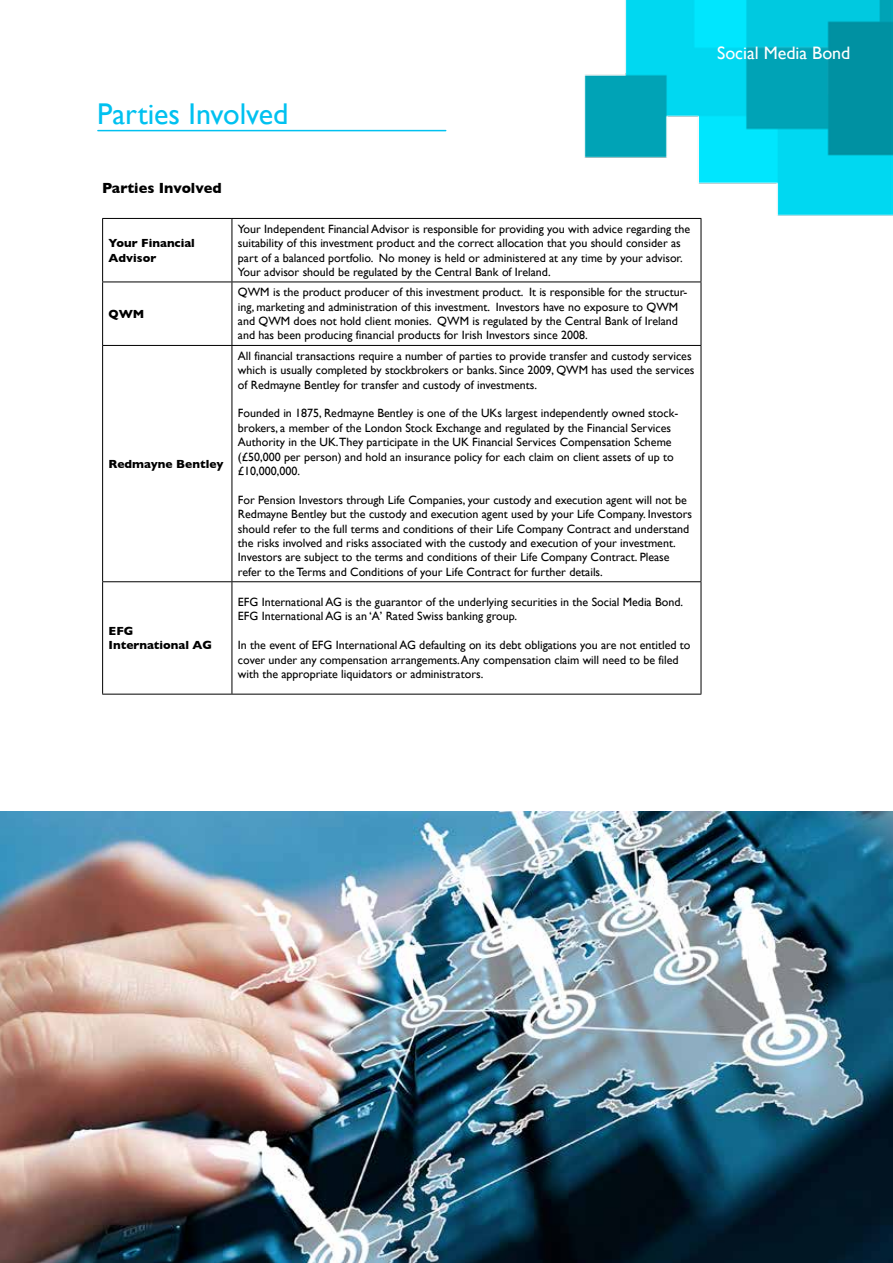
<style>
.page{position:relative;width:893px;height:1263px;background:#fff}
.page>*{position:absolute;margin:0;border:0;box-sizing:border-box;transform-origin:0 0}
.t1{font:30px "Gill Sans";color:#00c1f0}
.t2{font:18px "Gill Sans";color:#fff}
.t3{font:700 15px "Gill Sans";color:#000}
.t4{font:12px/14.4px "Gill Sans";color:#000}
.t5{font:700 12px/14.4px "Gill Sans";color:#000}
</style>
<div class="page">
<img style="left:550px;top:0;width:343px;height:299px">
<img style="left:0;top:812px;width:893px;height:451px">
<hr style="left:98px;top:130px;width:348px;height:1px;background:#00c1f0">
<hr style="left:102px;top:219px;width:1px;height:63px;background:#000">
<hr style="left:102px;top:218px;width:130px;height:1px;background:#000">
<hr style="left:232px;top:219px;width:1px;height:63px;background:#000">
<hr style="left:232px;top:218px;width:469px;height:1px;background:#000">
<hr style="left:701px;top:219px;width:1px;height:63px;background:#000">
<hr style="left:102px;top:282px;width:1px;height:63px;background:#000">
<hr style="left:102px;top:282px;width:130px;height:1px;background:#000">
<hr style="left:232px;top:282px;width:1px;height:63px;background:#000">
<hr style="left:232px;top:282px;width:469px;height:1px;background:#000">
<hr style="left:701px;top:282px;width:1px;height:63px;background:#000">
<hr style="left:102px;top:346px;width:1px;height:235px;background:#000">
<hr style="left:102px;top:345px;width:130px;height:1px;background:#000">
<hr style="left:232px;top:346px;width:1px;height:235px;background:#000">
<hr style="left:232px;top:345px;width:469px;height:1px;background:#000">
<hr style="left:701px;top:346px;width:1px;height:235px;background:#000">
<hr style="left:102px;top:582px;width:1px;height:112px;background:#000">
<hr style="left:102px;top:581px;width:130px;height:1px;background:#000">
<hr style="left:102px;top:694px;width:130px;height:1px;background:#000">
<hr style="left:232px;top:582px;width:1px;height:112px;background:#000">
<hr style="left:232px;top:581px;width:469px;height:1px;background:#000">
<hr style="left:701px;top:582px;width:1px;height:112px;background:#000">
<hr style="left:232px;top:694px;width:469px;height:1px;background:#000">
<h1 class="t1" style="left:97px;top:96px;width:193px">Parties Involved</h1>
<p class="t3" style="left:102px;top:180px;width:121px">Parties Involved</p>
<p class="t5" style="left:109px;top:236px;width:88px">Your Financial<br>Advisor</p>
<p class="t5" style="left:109px;top:306px;width:37px">QWM</p>
<p class="t5" style="left:109px;top:456px;width:116px">Redmayne Bentley</p>
<p class="t5" style="left:109px;top:623px;width:105px">EFG<br>International AG</p>
<p class="t4" style="left:238px;top:221px;width:454px">Your Independent Financial Advisor is responsible for providing you with advice regarding the suitability of this investment product and the correct allocation that you should consider as part of a balanced portfolio. No money is held or administered at any time by your advisor.<br>Your advisor should be regulated by the Central Bank of Ireland.</p>
<p class="t4" style="left:238px;top:285px;width:451px">QWM is the product producer of this investment product. It is responsible for the structur&shy;ing, marketing and administration of this investment. Investors have no exposure to QWM and QWM does not hold client monies. QWM is regulated by the Central Bank of Ireland and has been producing financial products for Irish Investors since 2008.</p>
<p class="t4" style="left:238px;top:348px;width:458px">All financial transactions require a number of parties to provide transfer and custody services which is usually completed by stockbrokers or banks. Since 2009, QWM has used the services of Redmayne Bentley for transfer and custody of investments.</p>
<p class="t4" style="left:238px;top:406px;width:442px">Founded in 1875, Redmayne Bentley is one of the UKs largest independently owned stock&shy;brokers, a member of the London Stock Exchange and regulated by the Financial Services Authority in the UK.They participate in the UK Financial Services Compensation Scheme (£50,000 per person) and hold an insurance policy for each claim on client assets of up to £10,000,000.</p>
<p class="t4" style="left:238px;top:492px;width:456px">For Pension Investors through Life Companies, your custody and execution agent will not be Redmayne Bentley but the custody and execution agent used by your Life Company. Investors should refer to the full terms and conditions of their Life Company Contract and understand the risks involved and risks associated with the custody and execution of your investment.<br>Investors are subject to the terms and conditions of their Life Company Contract. Please refer to the Terms and Conditions of your Life Contract for further details.</p>
<p class="t4" style="left:238px;top:595px;width:447px">EFG International AG is the guarantor of the underlying securities in the Social Media Bond.<br>EFG International AG is an ‘A’ Rated Swiss banking group.</p>
<p class="t4" style="left:238px;top:638px;width:454px">In the event of EFG International AG defaulting on its debt obligations you are not entitled to cover under any compensation arrangements. Any compensation claim will need to be filed with the appropriate liquidators or administrators.</p>
<h2 class="t2" style="left:717px;top:43px;width:135px">Social Media Bond</h2>
</div>
